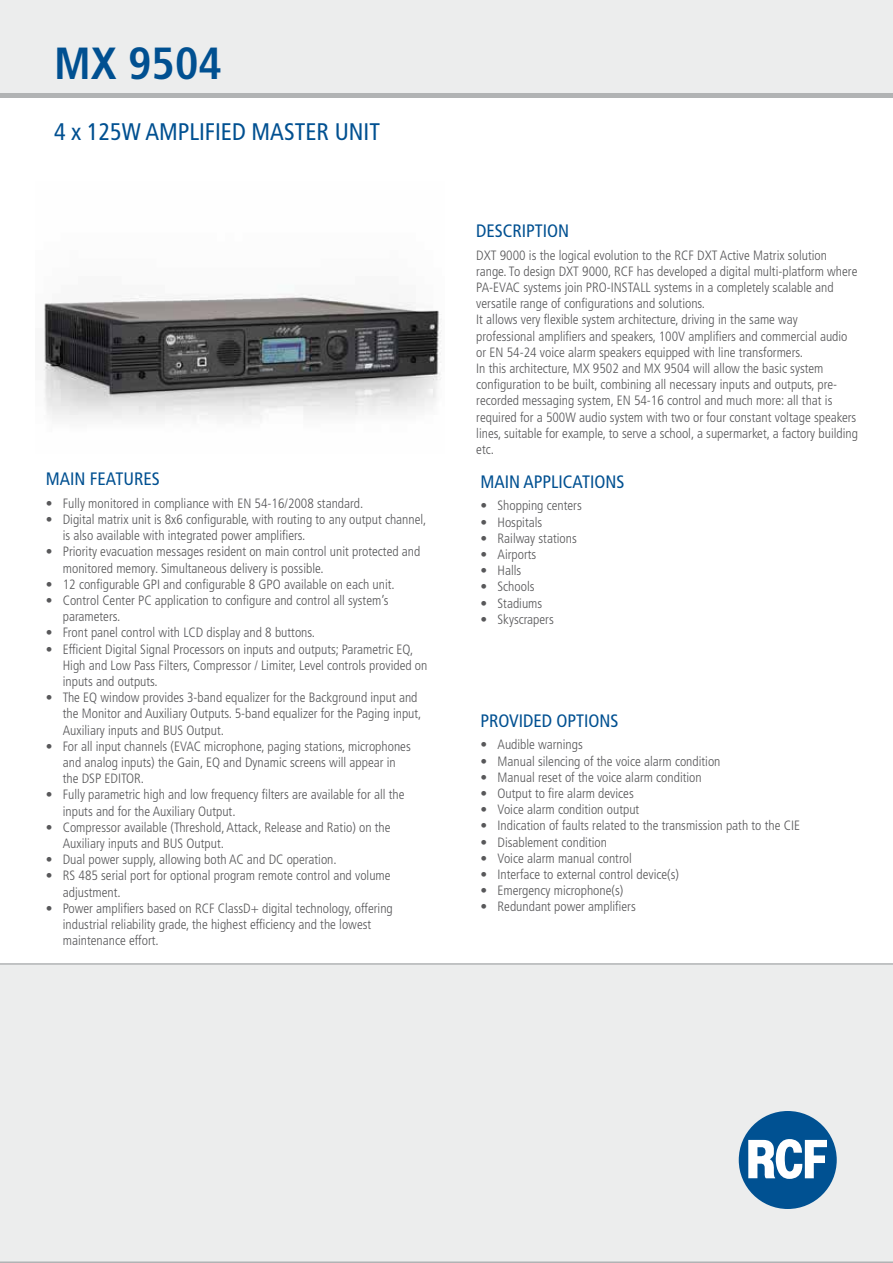
<style>
.page{position:relative;width:893px;height:1263px;background:#fff}
.page>*{position:absolute;margin:0;border:0;box-sizing:border-box;transform-origin:0 0}
.t1{font:700 condensed 45px "Frutiger";color:#005091}
.t2{font:condensed 24px "Frutiger";color:#005091}
.t3{font:condensed 18px "Frutiger";color:#005091}
.t4{font:300 condensed 13.5px/16.2px "Frutiger";color:#58585a}
</style>
<div class="page">
<div style="left:0;top:963px;width:893px;height:300px;background:#eceded"></div>
<img style="left:43px;top:293px;width:399px;height:127px">
<div style="left:0;top:0;width:893px;height:94px;background:#eceded"></div>
<hr style="left:0;top:94px;width:893px;height:4px;background:#b1b3b4">
<div style="left:739px;top:1111px;width:98px;height:98px;background:#005192;border-radius:50%"></div>
<svg style="left:748px;top:1139px;width:79px;height:40px"></svg>
<h1 class="t1" style="left:54px;top:37px;width:169px">MX 9504</h1>
<h2 class="t2" style="left:54px;top:118px;width:328px">4 x 125W AMPLIFIED MASTER UNIT</h2>
<h3 class="t3" style="left:46px;top:469px;width:115px">MAIN FEATURES</h3>
<p class="t4" style="left:46px;top:495px;width:319px">• Fully monitored in compliance with EN 54-16/2008 standard.</p>
<p class="t4" style="left:63px;top:511px;width:365px;text-indent:-17px">• Digital matrix unit is 8x6 configurable, with routing to any output channel, is also available with integrated power amplifiers.</p>
<p class="t4" style="left:63px;top:544px;width:359px;text-indent:-17px">• Priority evacuation messages resident on main control unit protected and monitored memory. Simultaneous delivery is possible.</p>
<p class="t4" style="left:46px;top:576px;width:350px">• 12 configurable GPI and configurable 8 GPO available on each unit.</p>
<p class="t4" style="left:63px;top:592px;width:327px;text-indent:-17px">• Control Center PC application to configure and control all system’s parameters.</p>
<p class="t4" style="left:46px;top:625px;width:271px">• Front panel control with LCD display and 8 buttons.</p>
<p class="t4" style="left:63px;top:641px;width:366px;text-indent:-17px">• Efficient Digital Signal Processors on inputs and outputs; Parametric EQ,<br>High and Low Pass Filters, Compressor / Limiter, Level controls provided on inputs and outputs.</p>
<p class="t4" style="left:63px;top:690px;width:360px;text-indent:-17px">• The EQ window provides 3-band equalizer for the Background input and the Monitor and Auxiliary Outputs. 5-band equalizer for the Paging input,<br>Auxiliary inputs and BUS Output.</p>
<p class="t4" style="left:63px;top:738px;width:349px;text-indent:-17px">• For all input channels (EVAC microphone, paging stations, microphones and analog inputs) the Gain, EQ and Dynamic screens will appear in the DSP EDITOR.</p>
<p class="t4" style="left:63px;top:787px;width:343px;text-indent:-17px">• Fully parametric high and low frequency filters are available for all the inputs and for the Auxiliary Output.</p>
<p class="t4" style="left:63px;top:819px;width:329px;text-indent:-17px">• Compressor available (Threshold, Attack, Release and Ratio) on the<br>Auxiliary inputs and BUS Output.</p>
<p class="t4" style="left:46px;top:852px;width:292px">• Dual power supply, allowing both AC and DC operation.</p>
<p class="t4" style="left:63px;top:868px;width:329px;text-indent:-17px">• RS 485 serial port for optional program remote control and volume adjustment.</p>
<p class="t4" style="left:63px;top:900px;width:332px;text-indent:-17px">• Power amplifiers based on RCF ClassD+ digital technology, offering industrial reliability grade, the highest efficiency and the lowest maintenance effort.</p>
<h3 class="t3" style="left:476px;top:220px;width:95px">DESCRIPTION</h3>
<p class="t4" style="left:476px;top:247px;width:383px">DXT 9000 is the logical evolution to the RCF DXT Active Matrix solution range. To design DXT 9000, RCF has developed a digital multi-platform where PA-EVAC systems join PRO-INSTALL systems in a completely scalable and versatile range of configurations and solutions.<br>It allows very flexible system architecture, driving in the same way professional amplifiers and speakers, 100V amplifiers and commercial audio or EN 54-24 voice alarm speakers equipped with line transformers.<br>In this architecture, MX 9502 and MX 9504 will allow the basic system configuration to be built, combining all necessary inputs and outputs, pre&shy;recorded messaging system, EN 54-16 control and much more: all that is required for a 500W audio system with two or four constant voltage speakers lines, suitable for example, to serve a school, a supermarket, a factory building etc.</p>
<h3 class="t3" style="left:480px;top:471px;width:145px">MAIN APPLICATIONS</h3>
<p class="t4" style="left:480px;top:498px;width:103px">• Shopping centers</p>
<p class="t4" style="left:480px;top:514px;width:63px">• Hospitals</p>
<p class="t4" style="left:480px;top:530px;width:98px">• Railway stations</p>
<p class="t4" style="left:480px;top:546px;width:57px">• Airports</p>
<p class="t4" style="left:480px;top:562px;width:42px">• Halls</p>
<p class="t4" style="left:480px;top:579px;width:56px">• Schools</p>
<p class="t4" style="left:480px;top:595px;width:63px">• Stadiums</p>
<p class="t4" style="left:480px;top:611px;width:75px">• Skyscrapers</p>
<h3 class="t3" style="left:480px;top:710px;width:140px">PROVIDED OPTIONS</h3>
<p class="t4" style="left:480px;top:737px;width:104px">• Audible warnings</p>
<p class="t4" style="left:480px;top:753px;width:242px">• Manual silencing of the voice alarm condition</p>
<p class="t4" style="left:480px;top:769px;width:223px">• Manual reset of the voice alarm condition</p>
<p class="t4" style="left:480px;top:785px;width:155px">• Output to fire alarm devices</p>
<p class="t4" style="left:480px;top:801px;width:160px">• Voice alarm condition output</p>
<p class="t4" style="left:480px;top:818px;width:321px">• Indication of faults related to the transmission path to the CIE</p>
<p class="t4" style="left:480px;top:834px;width:128px">• Disablement condition</p>
<p class="t4" style="left:480px;top:850px;width:153px">• Voice alarm manual control</p>
<p class="t4" style="left:480px;top:866px;width:200px">• Interface to external control device(s)</p>
<p class="t4" style="left:480px;top:882px;width:144px">• Emergency microphone(s)</p>
<p class="t4" style="left:480px;top:899px;width:157px">• Redundant power amplifiers</p>
</div>
